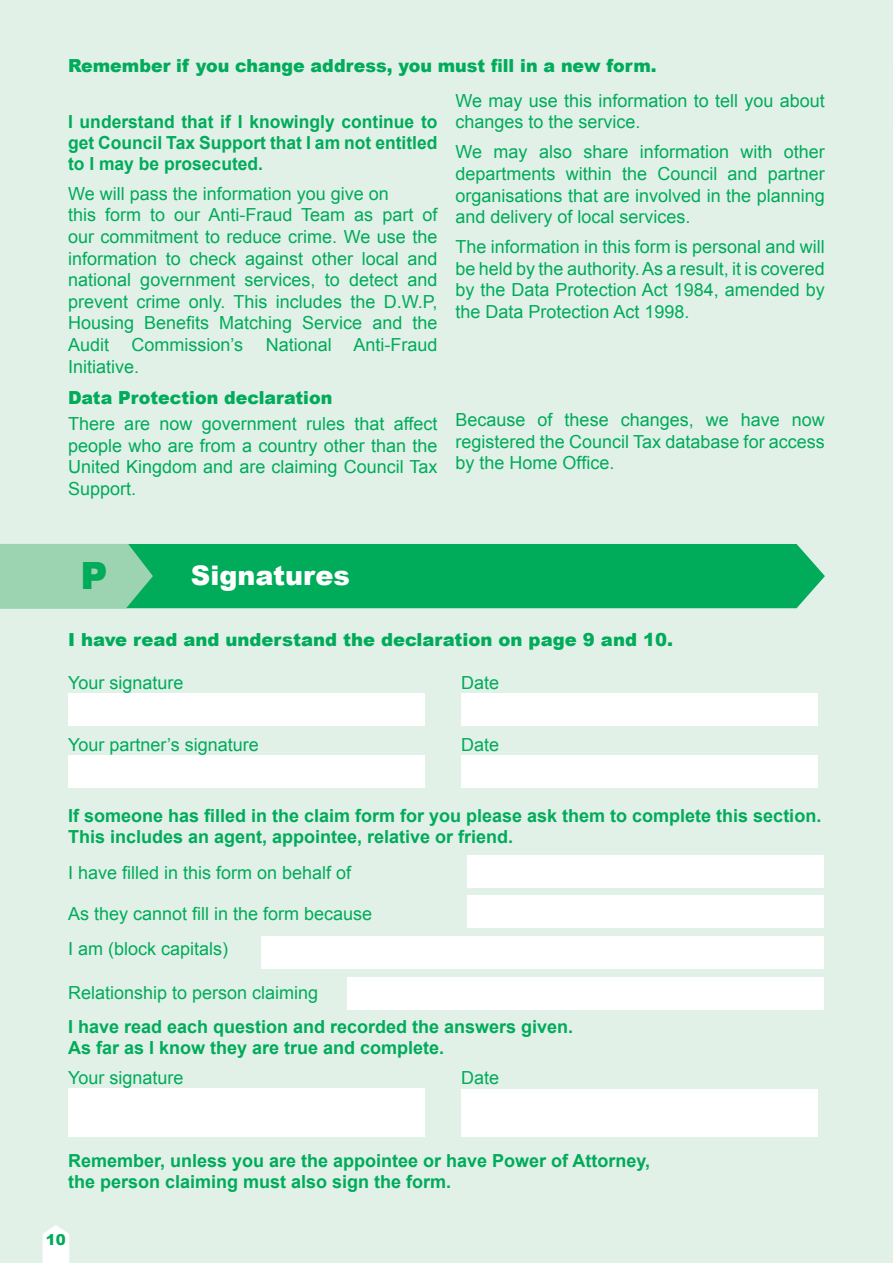
<style>
.page{position:relative;width:893px;height:1263px;background:#e2f1e8}
.page>*{position:absolute;margin:0;border:0;box-sizing:border-box;transform-origin:0 0}
.t1{font:900 37.5px "Arial";color:#00ab5a}
.t2{font:900 27px "Arial";color:#fff}
.no__questions{font:18px/21.6px "Arial";color:#00ab5a;text-align:justify}
.no__questions-2{font:700 18px/21.6px "Arial";color:#00ab5a}
.blue_text{font:900 18px "Arial";color:#00ab5a}
.blue_text-2{font:700 18px/21px "Arial";color:#00ab5a;text-align:justify}
.t3{font:900 15px "Arial";color:#00ab5a}
</style>
<div class="page">
<svg style="left:43px;top:1225px;width:26px;height:38px"></svg>
<div style="left:153px;top:544px;width:672px;height:64px;background:#00ab5a"></div>
<svg style="left:0;top:544px;width:153px;height:64px;background:#8ecfa8"></svg>
<div style="left:68px;top:693px;width:357px;height:32px;background:#fff"></div>
<div style="left:461px;top:693px;width:357px;height:32px;background:#fff"></div>
<div style="left:68px;top:755px;width:357px;height:32px;background:#fff"></div>
<div style="left:461px;top:755px;width:357px;height:32px;background:#fff"></div>
<div style="left:467px;top:855px;width:357px;height:33px;background:#fff"></div>
<div style="left:467px;top:896px;width:357px;height:32px;background:#fff"></div>
<div style="left:262px;top:936px;width:562px;height:32px;background:#fff"></div>
<div style="left:347px;top:977px;width:477px;height:33px;background:#fff"></div>
<div style="left:68px;top:1088px;width:357px;height:48px;background:#fff"></div>
<div style="left:461px;top:1089px;width:357px;height:47px;background:#fff"></div>
<p class="blue_text" style="left:68px;top:52px;width:590px">Remember if you change address, you must fill in a new form.</p>
<p class="blue_text-2" style="left:68px;top:111px;width:371px">I understand that if I knowingly continue to get Council Tax Support that I am not entitled to I may be prosecuted.</p>
<p class="no__questions" style="left:68px;top:183px;width:322px">We will pass the information you give on</p>
<p class="no__questions" style="left:68px;top:204px;width:371px">this form to our Anti-Fraud Team as part of our commitment to reduce crime. We use the information to check against other local and national government services, to detect and prevent crime only. This includes the D.W.P, Housing Benefits Matching Service and the Audit</p>
<p class="no__questions" style="left:132px;top:334px;width:113px">Commission’s</p>
<p class="no__questions" style="left:266px;top:334px;width:173px">National Anti-Fraud</p>
<p class="no__questions" style="left:68px;top:356px;width:73px">Initiative.</p>
<p class="no__questions" style="left:455px;top:90px;width:371px">We may use this information to tell you about changes to the service.</p>
<p class="no__questions" style="left:455px;top:141px;width:371px">We may also share information with other departments within the Council and partner organisations that are involved in the planning and delivery of local services.</p>
<p class="no__questions" style="left:455px;top:236px;width:371px">The information in this form is personal and will be held by the authority. As a result, it is covered by the Data Protection Act 1984, amended by the Data Protection Act 1998.</p>
<p class="blue_text" style="left:68px;top:385px;width:266px">Data Protection declaration</p>
<p class="no__questions" style="left:68px;top:413px;width:371px">There are now government rules that affect people who are from a country other than the United Kingdom and are claiming Council Tax Support.</p>
<p class="no__questions" style="left:455px;top:409px;width:371px">Because of these changes, we have now registered the Council Tax database for access by the Home Office.</p>
<p class="t1" style="left:80px;top:548px;width:29px">P</p>
<p class="t2" style="left:191px;top:555px;width:160px">Signatures</p>
<p class="blue_text" style="left:68px;top:627px;width:606px">I have read and understand the declaration on page 9 and 10.</p>
<p class="no__questions" style="left:68px;top:672px;width:117px">Your signature</p>
<p class="no__questions" style="left:461px;top:672px;width:40px">Date</p>
<p class="no__questions" style="left:68px;top:734px;width:192px">Your partner’s signature</p>
<p class="no__questions" style="left:461px;top:734px;width:40px">Date</p>
<p class="no__questions-2" style="left:68px;top:805px;width:755px">If someone has filled in the claim form for you please ask them to complete this section.<br>This includes an agent, appointee, relative or friend.</p>
<p class="no__questions" style="left:68px;top:862px;width:285px">I have filled in this form on behalf of</p>
<p class="no__questions" style="left:68px;top:903px;width:306px">As they cannot fill in the form because</p>
<p class="no__questions" style="left:68px;top:938px;width:162px">I am (block capitals)</p>
<p class="no__questions" style="left:68px;top:981px;width:252px">Relationship to person claiming</p>
<p class="no__questions-2" style="left:68px;top:1016px;width:507px">I have read each question and recorded the answers given.</p>
<p class="no__questions-2" style="left:68px;top:1038px;width:378px">As far as I know they are true and complete.</p>
<p class="no__questions" style="left:68px;top:1067px;width:117px">Your signature</p>
<p class="no__questions" style="left:461px;top:1067px;width:40px">Date</p>
<p class="no__questions-2" style="left:68px;top:1150px;width:584px">Remember, unless you are the appointee or have Power of Attorney,</p>
<p class="no__questions-2" style="left:68px;top:1172px;width:385px">the person claiming must also sign the form.</p>
<p class="t3" style="left:46px;top:1228px;width:22px">10</p>
</div>
